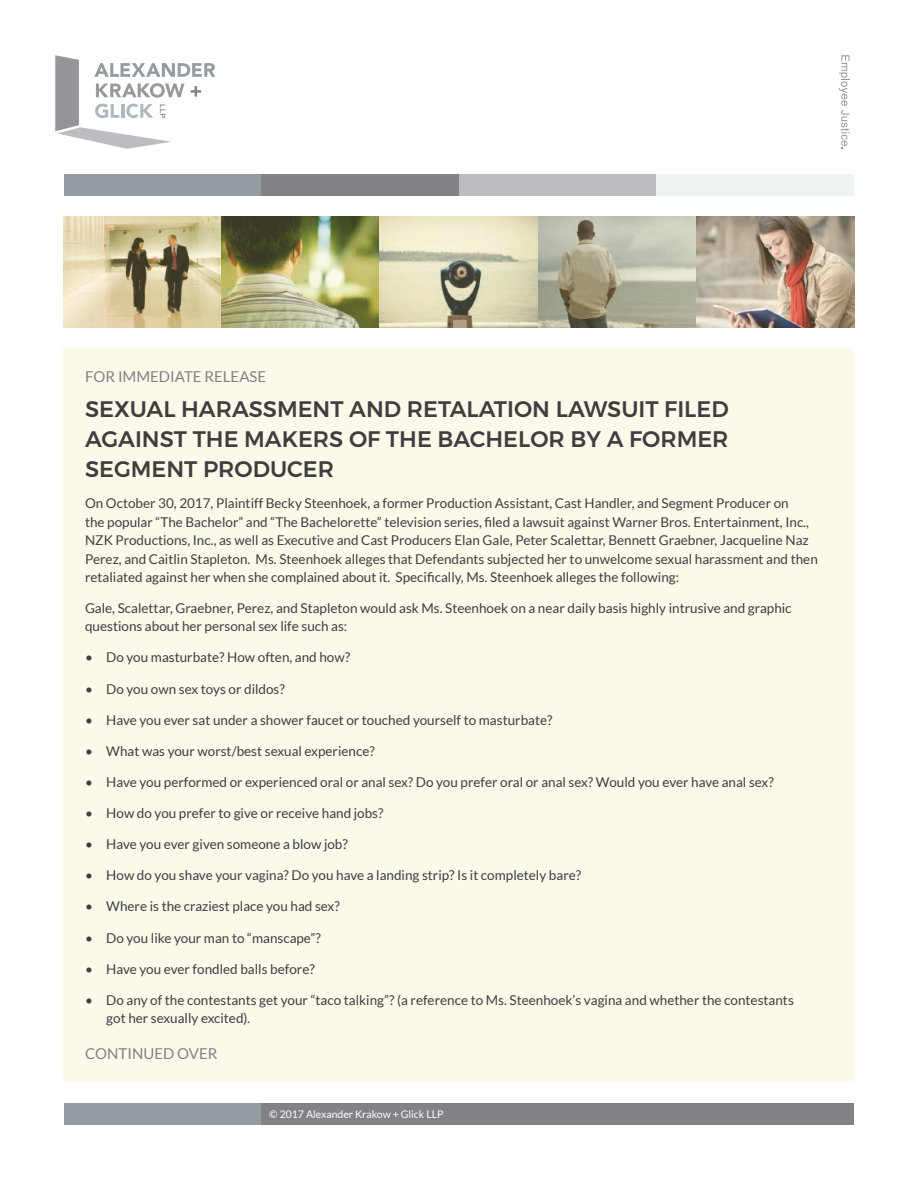
<style>
.page{position:relative;width:918px;height:1188px;background:#fff}
.page>*{position:absolute;margin:0;border:0;box-sizing:border-box;transform-origin:0 0}
.t1{font:500 22.5px/30.3px "Montserrat";color:#3e3e3f;text-align:justify}
.t2{font:15px "Lato";color:#808285}
.t3{font:13.5px/18.3px "Lato";color:#3e3e3f}
.t4{font:10.5px "Lato";color:#fff}
</style>
<div class="page">
<svg style="left:839px;top:55px;width:10px;height:94px"></svg>
<svg style="left:55px;top:55px;width:160px;height:94px"></svg>
<div style="left:64px;top:174px;width:197px;height:22px;background:#959ca1"></div>
<div style="left:64px;top:349px;width:790px;height:733px;background:#fbf9ea"></div>
<img style="left:64px;top:217px;width:790px;height:110px">
<div style="left:261px;top:174px;width:198px;height:22px;background:#808285"></div>
<div style="left:459px;top:174px;width:198px;height:22px;background:#bcbdc0"></div>
<div style="left:657px;top:174px;width:197px;height:22px;background:#eff2f3"></div>
<div style="left:64px;top:1103px;width:197px;height:21px;background:#959ca1"></div>
<div style="left:261px;top:1103px;width:593px;height:21px;background:#808285"></div>
<p class="t2" style="left:85px;top:368px;width:183px">FOR IMMEDIATE RELEASE</p>
<h1 class="t1" style="left:85px;top:394px;width:645px">SEXUAL HARASSMENT AND RETALATION LAWSUIT FILED AGAINST THE MAKERS OF THE BACHELOR BY A FORMER SEGMENT PRODUCER</h1>
<p class="t3" style="left:85px;top:494px;width:734px">On October 30, 2017, Plaintiff Becky Steenhoek, a former Production Assistant, Cast Handler, and Segment Producer on<br>the popular “The Bachelor” and “The Bachelorette” television series, filed a lawsuit against Warner Bros. Entertainment, Inc., NZK Productions, Inc., as well as Executive and Cast Producers Elan Gale, Peter Scalettar, Bennett Graebner, Jacqueline Naz Perez, and Caitlin Stapleton. Ms. Steenhoek alleges that Defendants subjected her to unwelcome sexual harassment and then retaliated against her when she complained about it. Specifically, Ms. Steenhoek alleges the following:</p>
<p class="t3" style="left:85px;top:599px;width:708px">Gale, Scalettar, Graebner, Perez, and Stapleton would ask Ms. Steenhoek on a near daily basis highly intrusive and graphic questions about her personal sex life such as:</p>
<p class="t3" style="left:85px;top:648px;width:267px">• Do you masturbate? How often, and how?</p>
<p class="t3" style="left:85px;top:679px;width:201px">• Do you own sex toys or dildos?</p>
<p class="t3" style="left:85px;top:711px;width:469px">• Have you ever sat under a shower faucet or touched yourself to masturbate?</p>
<p class="t3" style="left:85px;top:742px;width:291px">• What was your worst/best sexual experience?</p>
<p class="t3" style="left:85px;top:773px;width:690px">• Have you performed or experienced oral or anal sex? Do you prefer oral or anal sex? Would you ever have anal sex?</p>
<p class="t3" style="left:85px;top:804px;width:300px">• How do you prefer to give or receive hand jobs?</p>
<p class="t3" style="left:85px;top:835px;width:264px">• Have you ever given someone a blow job?</p>
<p class="t3" style="left:85px;top:866px;width:498px">• How do you shave your vagina? Do you have a landing strip? Is it completely bare?</p>
<p class="t3" style="left:85px;top:897px;width:256px">• Where is the craziest place you had sex?</p>
<p class="t3" style="left:85px;top:928px;width:237px">• Do you like your man to “manscape”?</p>
<p class="t3" style="left:85px;top:960px;width:231px">• Have you ever fondled balls before?</p>
<p class="t3" style="left:106px;top:991px;width:689px;text-indent:-21px">• Do any of the contestants get your “taco talking”? (a reference to Ms. Steenhoek’s vagina and whether the contestants got her sexually excited).</p>
<p class="t2" style="left:85px;top:1045px;width:134px">CONTINUED OVER</p>
<p class="t4" style="left:269px;top:1108px;width:176px">© 2017 Alexander Krakow + Glick LLP</p>
</div>
